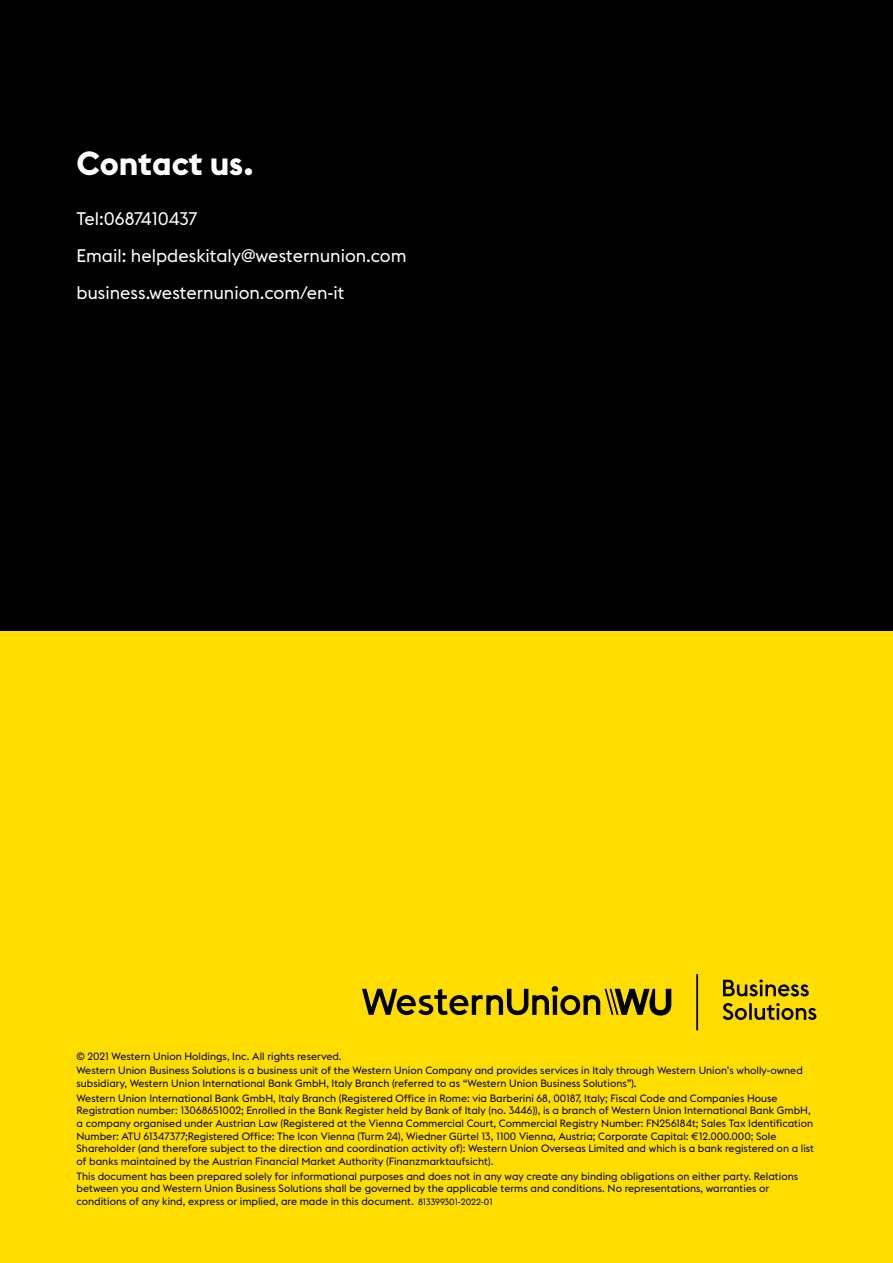
<style>
.page{position:relative;width:893px;height:1263px;background:#000}
.page>*{position:absolute;margin:0;border:0;box-sizing:border-box;transform-origin:0 0}
.t1{font:700 33px "Euclid WU";color:#fff}
.t2{font:18px/37px "Euclid WU";color:#fff}
.t3{font:10.5px/12.6px "Euclid WU";color:#000}
.s1{font-size:9px}
</style>
<div class="page">
<div style="left:0;top:631px;width:893px;height:632px;background:#fd0"></div>
<svg style="left:723px;top:979px;width:93px;height:41px"></svg>
<svg style="left:362px;top:986px;width:309px;height:29px"></svg>
<hr style="left:696px;top:974px;width:2px;height:56px;background:#000">
<h1 class="t1" style="left:77px;top:145px;width:179px">Contact us.</h1>
<h2 class="t2" style="left:77px;top:200px;width:331px">Tel:0687410437<br>Email: helpdeskitaly@westernunion.com business.westernunion.com/en-it</h2>
<p class="t3" style="left:77px;top:1049px;width:728px;line-height:14.7px">© 2021 Western Union Holdings, Inc. All rights reserved.<br>Western Union Business Solutions is a business unit of the Western Union Company and provides services in Italy through Western Union’s wholly-owned</p>
<p class="t3" style="left:77px;top:1076px;width:703px;line-height:14.7px">subsidiary, Western Union International Bank GmbH, Italy Branch (referred to as “Western Union Business Solutions”).<br>Western Union International Bank GmbH, Italy Branch (Registered Office in Rome: via Barberini 68, 00187, Italy; Fiscal Code and Companies House</p>
<p class="t3" style="left:77px;top:1104px;width:739px">Registration number: 13068651002; Enrolled in the Bank Register held by Bank of Italy (no. 3446)), is a branch of Western Union International Bank GmbH, a company organised under Austrian Law (Registered at the Vienna Commercial Court, Commercial Registry Number: FN256184t; Sales Tax Identification Number: ATU 61347377;Registered Office: The Icon Vienna (Turm 24), Wiedner Gürtel 13, 1100 Vienna, Austria; Corporate Capital: €12.000.000; Sole Shareholder (and therefore subject to the direction and coordination activity of): Western Union Overseas Limited and which is a bank registered on a list of banks maintained by the Austrian Financial Market Authority (Finanzmarktaufsicht).</p>
<p class="t3" style="left:77px;top:1169px;width:723px">This document has been prepared solely for informational purposes and does not in any way create any binding obligations on either party. Relations between you and Western Union Business Solutions shall be governed by the applicable terms and conditions. No representations, warranties or conditions of any kind, express or implied, are made in this document. <span class="s1">813399301-2022-01</span></p>
</div>
